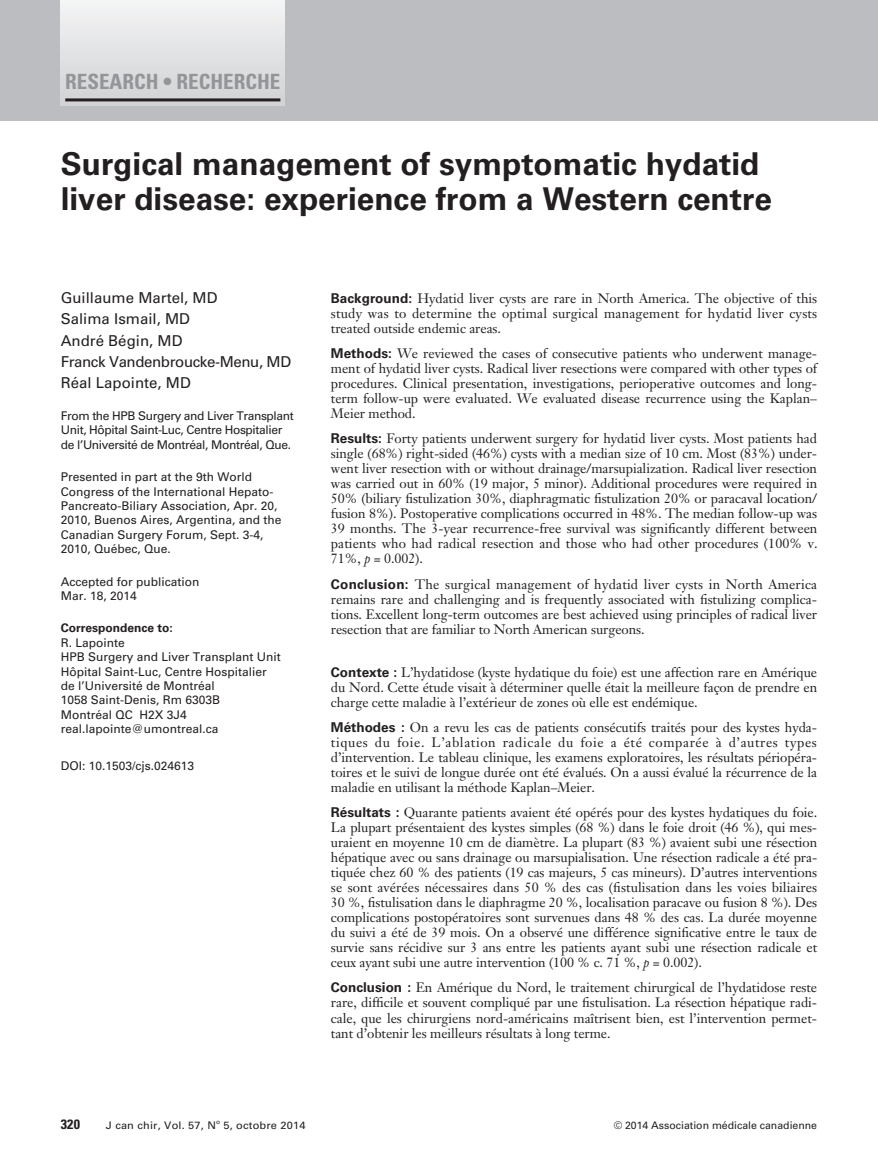
<style>
.page{position:relative;width:878px;height:1175px;background:#fff}
.page>*{position:absolute;margin:0;border:0;box-sizing:border-box;transform-origin:0 0}
.t1{font:700 31.5px/34.5px "Univers LT Std";color:#231f20}
.t2{font:700 condensed 21px "Univers LT Std";color:#939598}
.t3{font:15px/21px "Univers LT Std";color:#231f20}
.t4{font:13.5px/15px "Janson Text LT Std";letter-spacing:-.005em;color:#231f20;text-align:justify}
.t5{font:700 condensed 13.5px "Univers LT Std";color:#231f20;scale:1.05 1}
.t6{font:12px/14.4px "Univers LT Std";color:#231f20}
.t7{font:12px/14.4px "Univers LT Std";letter-spacing:-.03em;color:#231f20}
.t8{font:700 12px "Univers LT Std";color:#231f20}
.t9{font:10.5px "Univers LT Std";color:#231f20}
.t10{font:10.5px "Univers LT Std";color:#231f20;scale:1.05 1}
.t11{font:6.3px "Univers LT Std";color:#231f20;scale:1.05 1}
.s1{font-family:"Univers LT Std";font-weight:700}
.s2{font-style:italic}
</style>
<div class="page">
<div style="left:0;top:0;width:877px;height:120px;background:#bcbdc0"></div>
<div style="left:61px;top:0;width:224px;height:106px;background:linear-gradient(to bottom,#f4f4f5,#d1d2d5)"></div>
<hr style="left:65px;top:98px;width:215px;height:3px;background:#231f20">
<h2 class="t2" style="left:65px;top:69px;width:216px">RESEARCH • RECHERCHE</h2>
<h1 class="t1" style="left:61px;top:147px;width:712px">Surgical management of symptomatic hydatid liver disease: experience from a Western centre</h1>
<p class="t3" style="left:61px;top:288px;width:232px">Guillaume Martel, MD<br>Salima Ismail, MD<br>André Bégin, MD<br>Franck Vandenbroucke-Menu, MD<br>Réal Lapointe, MD</p>
<p class="t7" style="left:61px;top:408px;width:234px">From the HPB Surgery and Liver Transplant<br>Unit, Hôpital Saint-Luc, Centre Hospitalier de l’Université de Montréal, Montréal, Que.</p>
<p class="t6" style="left:61px;top:470px;width:222px">Presented in part at the 9th World Congress of the International Hepato-Pancreato-Biliary Association, Apr. 20, 2010, Buenos Aires, Argentina, and the Canadian Surgery Forum, Sept. 3-4, 2010, Québec, Que.</p>
<p class="t6" style="left:61px;top:574px;width:140px">Accepted for publication<br>Mar. 18, 2014</p>
<p class="t8" style="left:61px;top:621px;width:114px">Correspondence to:</p>
<p class="t6" style="left:61px;top:635px;width:222px">R. Lapointe<br>HPB Surgery and Liver Transplant Unit<br>Hôpital Saint-Luc, Centre Hospitalier de l’Université de Montréal<br>1058 Saint-Denis, Rm 6303B<br>Montréal QC H2X 3J4 real.lapointe@umontreal.ca</p>
<p class="t6" style="left:61px;top:758px;width:135px">DOI: 10.1503/cjs.024613</p>
<p class="t4" style="left:331px;top:290px;width:488px"><span class="s1">Background:</span> Hydatid liver cysts are rare in North America. The objective of this study was to determine the optimal surgical management for hydatid liver cysts treated outside endemic areas.</p>
<p class="t4" style="left:331px;top:346px;width:488px"><span class="s1">Methods:</span> We reviewed the cases of consecutive patients who underwent manage&shy;ment of hydatid liver cysts. Radical liver resections were compared with other types of procedures. Clinical presentation, investigations, perioperative outcomes and long&shy;term follow-up were evaluated. We evaluated disease recurrence using the Kaplan– Meier method.</p>
<p class="t4" style="left:331px;top:431px;width:488px"><span class="s1">Results:</span> Forty patients underwent surgery for hydatid liver cysts. Most patients had single (68%) right-sided (46%) cysts with a median size of 10 cm. Most (83%) under&shy;went liver resection with or without drainage/marsupialization. Radical liver resection was carried out in 60% (19 major, 5 minor). Additional procedures were required in 50% (biliary fistulization 30%, diaphragmatic fistulization 20% or paracaval location/ fusion 8%). Postoperative complications occurred in 48%. The median follow-up was 39 months. The 3-year recurrence-free survival was significantly different between patients who had radical resection and those who had other procedures (100% v.<br>71%, <span class="s2">p</span> = 0.002).</p>
<p class="t4" style="left:331px;top:576px;width:488px"><span class="s1">Conclusion:</span> The surgical management of hydatid liver cysts in North America remains rare and challenging and is frequently associated with fistulizing complica&shy;tions. Excellent long-term outcomes are best achieved using principles of radical liver resection that are familiar to North American surgeons.</p>
<p class="t4" style="left:331px;top:664px;width:488px"><span class="s1">Contexte :</span> L’hydatidose (kyste hydatique du foie) est une affection rare en Amérique du Nord. Cette étude visait à déterminer quelle était la meilleure façon de prendre en charge cette maladie à l’extérieur de zones où elle est endémique.</p>
<p class="t4" style="left:331px;top:719px;width:488px"><span class="s1">Méthodes :</span> On a revu les cas de patients consécutifs traités pour des kystes hyda&shy;tiques du foie. L’ablation radicale du foie a été comparée à d’autres types d’intervention. Le tableau clinique, les examens exploratoires, les résultats périopéra&shy;toires et le suivi de longue durée ont été évalués. On a aussi évalué la récurrence de la maladie en utilisant la méthode Kaplan–Meier.</p>
<p class="t4" style="left:331px;top:805px;width:488px"><span class="s1">Résultats :</span> Quarante patients avaient été opérés pour des kystes hydatiques du foie.<br>La plupart présentaient des kystes simples (68 %) dans le foie droit (46 %), qui mes&shy;uraient en moyenne 10 cm de diamètre. La plupart (83 %) avaient subi une résection hépatique avec ou sans drainage ou marsupialisation. Une résection radicale a été pra&shy;tiquée chez 60 % des patients (19 cas majeurs, 5 cas mineurs). D’autres interventions se sont avérées nécessaires dans 50 % des cas (fistulisation dans les voies biliaires 30 %, fistulisation dans le diaphragme 20 %, localisation paracave ou fusion 8 %). Des complications postopératoires sont survenues dans 48 % des cas. La durée moyenne du suivi a été de 39 mois. On a observé une différence significative entre le taux de survie sans récidive sur 3 ans entre les patients ayant subi une résection radicale et ceux ayant subi une autre intervention (100 % c. 71 %, <span class="s2">p</span> = 0.002).</p>
<p class="t4" style="left:331px;top:980px;width:488px"><span class="s1">Conclusion :</span> En Amérique du Nord, le traitement chirurgical de l’hydatidose reste rare, difficile et souvent compliqué par une fistulisation. La résection hépatique radi&shy;cale, que les chirurgiens nord-américains maîtrisent bien, est l’intervention permet&shy;tant d’obtenir les meilleurs résultats à long terme.</p>
<p class="t5" style="left:61px;top:1116px;width:20px">320</p>
<p class="t10" style="left:106px;top:1119px;width:106px">J can chir, Vol. 57, N</p>
<p class="t11" style="left:216px;top:1117px;width:5px">o</p>
<p class="t10" style="left:223px;top:1119px;width:80px">5, octobre 2014</p>
<p class="t9" style="left:613px;top:1119px;width:205px">© 2014 Association médicale canadienne</p>
</div>
